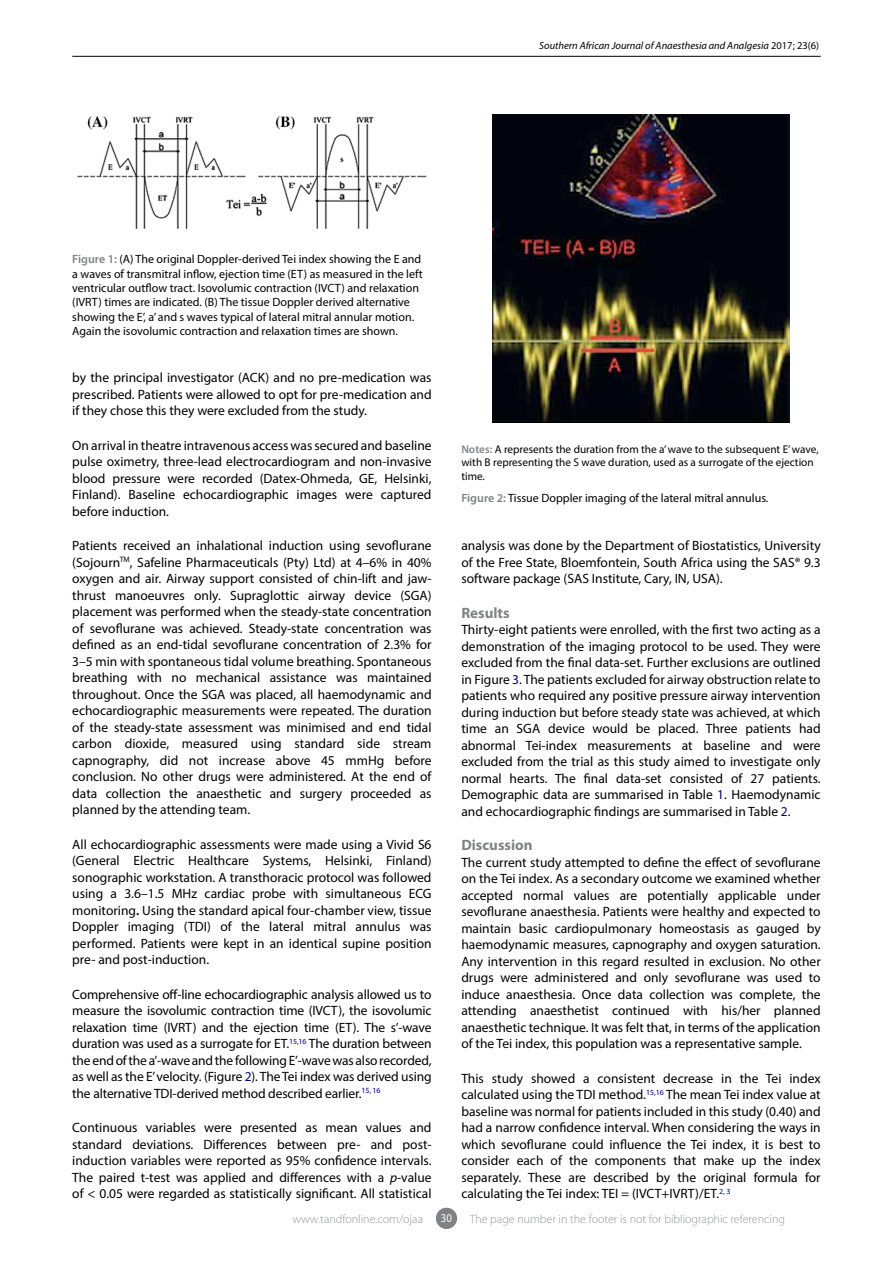
<style>
.page{position:relative;width:893px;height:1263px;background:#fff}
.page>*{position:absolute;margin:0;border:0;box-sizing:border-box;transform-origin:0 0}
.t1{font:700 15px "Myriad Pro";color:#808285}
.t2{font:13.5px/16.5px "Myriad Pro";color:#000;text-align:justify}
.t3{font:12px/14.4px "Myriad Pro";color:#000}
.t4{font:300 12px "Myriad Pro";color:#939598}
.t5{font:12px "Myriad Pro";color:#fff;scale:.9 1}
.t6{font:11.25px/13.5px "Myriad Pro";color:#000}
.t7{font:italic 10.5px "Myriad Pro";color:#000}
.s1{font-style:normal}
.s2{font-weight:600;color:#808285}
.s3{font-weight:600}
.s4{color:#000080}
.s5{font-style:italic}
</style>
<div class="page">
<hr style="left:72px;top:56px;width:749px;height:1px;background:#000">
<div style="left:436px;top:1208px;width:21px;height:21px;background:#808285;border-radius:50%"></div>
<img style="left:77px;top:116px;width:350px;height:113px">
<img style="left:492px;top:115px;width:298px;height:308px">
<p class="t7" style="left:539px;top:39px;width:281px">Southern African Journal of Anaesthesia and Analgesia <span class="s1">2017; 23(6)</span></p>
<p class="t3" style="left:802px;top:39px;width:20px">163</p>
<p class="t3" style="left:72px;top:252px;width:352px"><span class="s2">Figure 1:</span> (A) The original Doppler-derived Tei index showing the E and a waves of transmitral inflow, ejection time (ET) as measured in the left ventricular outflow tract. Isovolumic contraction (IVCT) and relaxation (IVRT) times are indicated. (B) The tissue Doppler derived alternative showing the E’, a’ and s waves typical of lateral mitral annular motion.<br>Again the isovolumic contraction and relaxation times are shown.</p>
<p class="t2" style="left:72px;top:369px;width:361px">by the principal investigator (ACK) and no pre-medication was prescribed. Patients were allowed to opt for pre-medication and if they chose this they were excluded from the study.</p>
<p class="t2" style="left:72px;top:437px;width:361px">On arrival in theatre intravenous access was secured and baseline pulse oximetry, three-lead electrocardiogram and non-invasive blood pressure were recorded (Datex-Ohmeda, GE, Helsinki, Finland). Baseline echocardiographic images were captured before induction.</p>
<p class="t2" style="left:72px;top:537px;width:361px">Patients received an inhalational induction using sevoflurane (Sojourn<sup>TM</sup>, Safeline Pharmaceuticals (Pty) Ltd) at 4–6% in 40% oxygen and air. Airway support consisted of chin-lift and jaw&shy;thrust manoeuvres only. Supraglottic airway device (SGA) placement was performed when the steady-state concentration of sevoflurane was achieved. Steady-state concentration was defined as an end-tidal sevoflurane concentration of 2.3% for 3–5 min with spontaneous tidal volume breathing. Spontaneous breathing with no mechanical assistance was maintained throughout. Once the SGA was placed, all haemodynamic and echocardiographic measurements were repeated. The duration of the steady-state assessment was minimised and end tidal carbon dioxide, measured using standard side stream capnography, did not increase above 45 mmHg before conclusion. No other drugs were administered. At the end of data collection the anaesthetic and surgery proceeded as planned by the attending team.</p>
<p class="t2" style="left:72px;top:836px;width:361px">All echocardiographic assessments were made using a Vivid S6 (General Electric Healthcare Systems, Helsinki, Finland) sonographic workstation. A transthoracic protocol was followed using a 3.6–1.5 MHz cardiac probe with simultaneous ECG monitoring<span class="s3">.</span> Using the standard apical four-chamber view, tissue Doppler imaging (TDI) of the lateral mitral annulus was performed. Patients were kept in an identical supine position pre- and post-induction.</p>
<p class="t2" style="left:72px;top:986px;width:361px">Comprehensive off-line echocardiographic analysis allowed us to measure the isovolumic contraction time (IVCT), the isovolumic relaxation time (IVRT) and the ejection time (ET). The s’-wave duration was used as a surrogate for ET.<sup>15,16</sup> The duration between the end of the a’-wave and the following E’-wave was also recorded, as well as the E’ velocity. (Figure <span class="s4">2</span>). The Tei index was derived using the alternative TDI-derived method described earlier.<sup>15,</sup> <sup>16</sup></p>
<p class="t2" style="left:72px;top:1119px;width:361px">Continuous variables were presented as mean values and standard deviations. Differences between pre- and post&shy;induction variables were reported as 95% confidence intervals.<br>The paired t-test was applied and differences with a <span class="s5">p</span>-value of &lt; 0.05 were regarded as statistically significant. All statistical</p>
<p class="t6" style="left:461px;top:442px;width:359px"><span class="s2">Notes:</span> A represents the duration from the a’ wave to the subsequent E’ wave, with B representing the S wave duration, used as a surrogate of the ejection time.</p>
<p class="t3" style="left:461px;top:490px;width:309px"><span class="s2">Figure 2:</span> Tissue Doppler imaging of the lateral mitral annulus.</p>
<p class="t2" style="left:461px;top:537px;width:361px">analysis was done by the Department of Biostatistics, University of the Free State, Bloemfontein, South Africa using the SAS® 9.3 software package (SAS Institute, Cary, IN, USA).</p>
<p class="t1" style="left:461px;top:603px;width:50px">Results</p>
<p class="t2" style="left:461px;top:621px;width:361px">Thirty-eight patients were enrolled, with the first two acting as a demonstration of the imaging protocol to be used. They were excluded from the final data-set. Further exclusions are outlined in Figure <span class="s4">3</span>. The patients excluded for airway obstruction relate to patients who required any positive pressure airway intervention during induction but before steady state was achieved, at which time an SGA device would be placed. Three patients had abnormal Tei-index measurements at baseline and were excluded from the trial as this study aimed to investigate only normal hearts. The final data-set consisted of 27 patients.<br>Demographic data are summarised in Table <span class="s4">1</span>. Haemodynamic and echocardiographic findings are summarised in Table <span class="s4">2</span>.</p>
<p class="t1" style="left:461px;top:836px;width:73px">Discussion</p>
<p class="t2" style="left:461px;top:854px;width:361px">The current study attempted to define the effect of sevoflurane on the Tei index. As a secondary outcome we examined whether accepted normal values are potentially applicable under sevoflurane anaesthesia. Patients were healthy and expected to maintain basic cardiopulmonary homeostasis as gauged by haemodynamic measures, capnography and oxygen saturation.<br>Any intervention in this regard resulted in exclusion. No other drugs were administered and only sevoflurane was used to induce anaesthesia. Once data collection was complete, the attending anaesthetist continued with his/her planned anaesthetic technique. It was felt that, in terms of the application of the Tei index, this population was a representative sample.</p>
<p class="t2" style="left:461px;top:1070px;width:361px">This study showed a consistent decrease in the Tei index calculated using the TDI method.<sup>15,16</sup> The mean Tei index value at baseline was normal for patients included in this study (0.40) and had a narrow confidence interval. When considering the ways in which sevoflurane could influence the Tei index, it is best to consider each of the components that make up the index separately. These are described by the original formula for calculating the Tei index: TEI = (IVCT+IVRT)/ET.<sup>2,</sup> <sup>3</sup></p>
<p class="t4" style="left:292px;top:1212px;width:132px">www.tandfonline.com/ojaa</p>
<p class="t5" style="left:441px;top:1211px;width:14px">30</p>
<p class="t4" style="left:470px;top:1212px;width:317px">The page number in the footer is not for bibliographic referencing</p>
</div>
